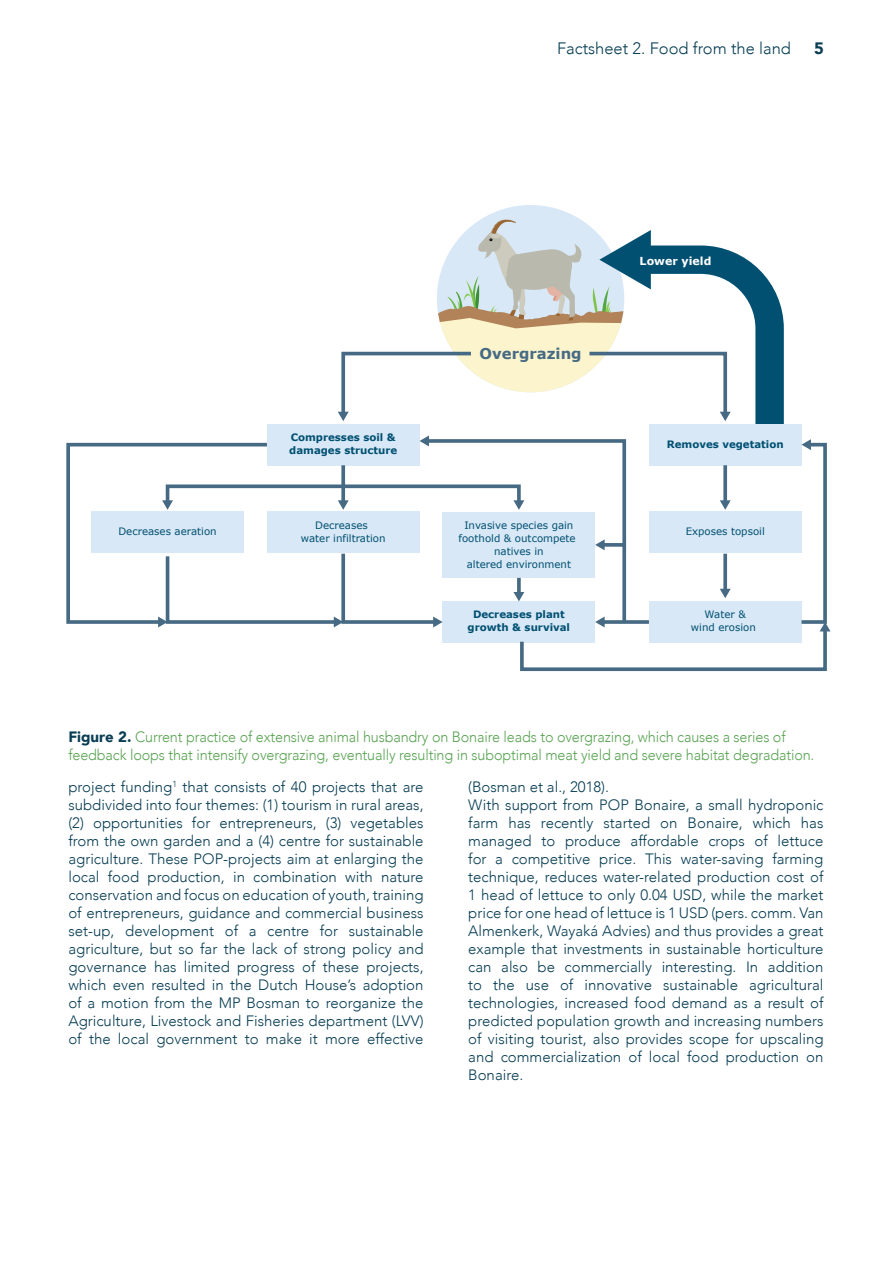
<style>
.page{position:relative;width:893px;height:1263px;background:#fff}
.page>*{position:absolute;margin:0;border:0;box-sizing:border-box;transform-origin:0 0}
.t1{font:300 16.5px "Avenir";color:#083d53}
.t2{font:900 16.5px "Avenir";color:#083d53}
.t3{font:300 15px/18px "Avenir";color:#083d53;text-align:justify}
.t4{font:300 15px/18px "Avenir";letter-spacing:-.01em;color:#59a352;scale:.96 1}
.t5{font:700 14.85px "Verdana";color:#466a84}
.t6{font:700 11.1px "Verdana";color:#fff}
.t7{font:10.2px/13.2px "Verdana";color:#015072;text-align:center}
.t8{font:700 10.2px/13.2px "Verdana";color:#015072}
.s1{font-weight:900;color:#083d53}
</style>
<div class="page">
<svg style="left:731px;top:251px;width:53px;height:173px"></svg>
<div style="left:267px;top:424px;width:152px;height:41px;background:#d8e8f6"></div>
<div style="left:649px;top:424px;width:152px;height:41px;background:#d8e8f6"></div>
<svg style="left:338px;top:205px;width:393px;height:216px"></svg>
<svg style="left:66px;top:435px;width:764px;height:237px"></svg>
<p class="t1" style="left:557px;top:39px;width:235px">Factsheet 2. Food from the land</p>
<p class="t2" style="left:814px;top:34px;width:11px">5</p>
<p class="t5" style="left:480px;top:344px;width:104px">Overgrazing</p>
<p class="t6" style="left:640px;top:254px;width:73px">Lower yield</p>
<p class="t8" style="left:289px;top:431px;width:109px">Compresses soil &amp; damages structure</p>
<p class="t8" style="left:667px;top:437px;width:118px">Removes vegetation</p>
<p class="t7" style="left:118px;top:525px;width:100px">Decreases aeration</p>
<p class="t7" style="left:458px;top:519px;width:119px">Invasive species gain foothold &amp; outcompete natives in<br>altered environment</p>
<p class="t7" style="left:301px;top:519px;width:86px">Decreases<br>water infiltration</p>
<p class="t8" style="left:468px;top:608px;width:104px;text-align:center">Decreases plant growth &amp; survival</p>
<p class="t7" style="left:686px;top:525px;width:81px">Exposes topsoil</p>
<p class="t7" style="left:691px;top:608px;width:67px">Water &amp; wind erosion</p>
<p class="t4" style="left:68px;top:727px;width:778px"><span class="s1">Figure 2.</span> Current practice of extensive animal husbandry on Bonaire leads to overgrazing, which causes a series of feedback loops that intensify overgrazing, eventually resulting in suboptimal meat yield and severe habitat degradation.</p>
<p class="t3" style="left:468px;top:777px;width:142px">(Bosman et al., 2018).</p>
<p class="t3" style="left:468px;top:795px;width:357px">With support from POP Bonaire, a small hydroponic farm has recently started on Bonaire, which has managed to produce affordable crops of lettuce for a competitive price. This water-saving farming technique, reduces water-related production cost of 1 head of lettuce to only 0.04 USD, while the market price for one head of lettuce is 1 USD (pers. comm. Van Almenkerk, Wayaká Advies) and thus provides a great example that investments in sustainable horticulture can also be commercially interesting. In addition to the use of innovative sustainable agricultural technologies, increased food demand as a result of predicted population growth and increasing numbers of visiting tourist, also provides scope for upscaling and commercialization of local food production on Bonaire.</p>
<p class="t3" style="left:68px;top:777px;width:357px">project funding<sup>1</sup> that consists of 40 projects that are subdivided into four themes: (1) tourism in rural areas, (2) opportunities for entrepreneurs, (3) vegetables from the own garden and a (4) centre for sustainable agriculture. These POP-projects aim at enlarging the local food production, in combination with nature conservation and focus on education of youth, training of entrepreneurs, guidance and commercial business set-up, development of a centre for sustainable agriculture, but so far the lack of strong policy and governance has limited progress of these projects, which even resulted in the Dutch House’s adoption of a motion from the MP Bosman to reorganize the Agriculture, Livestock and Fisheries department (LVV) of the local government to make it more effective</p>
</div>
